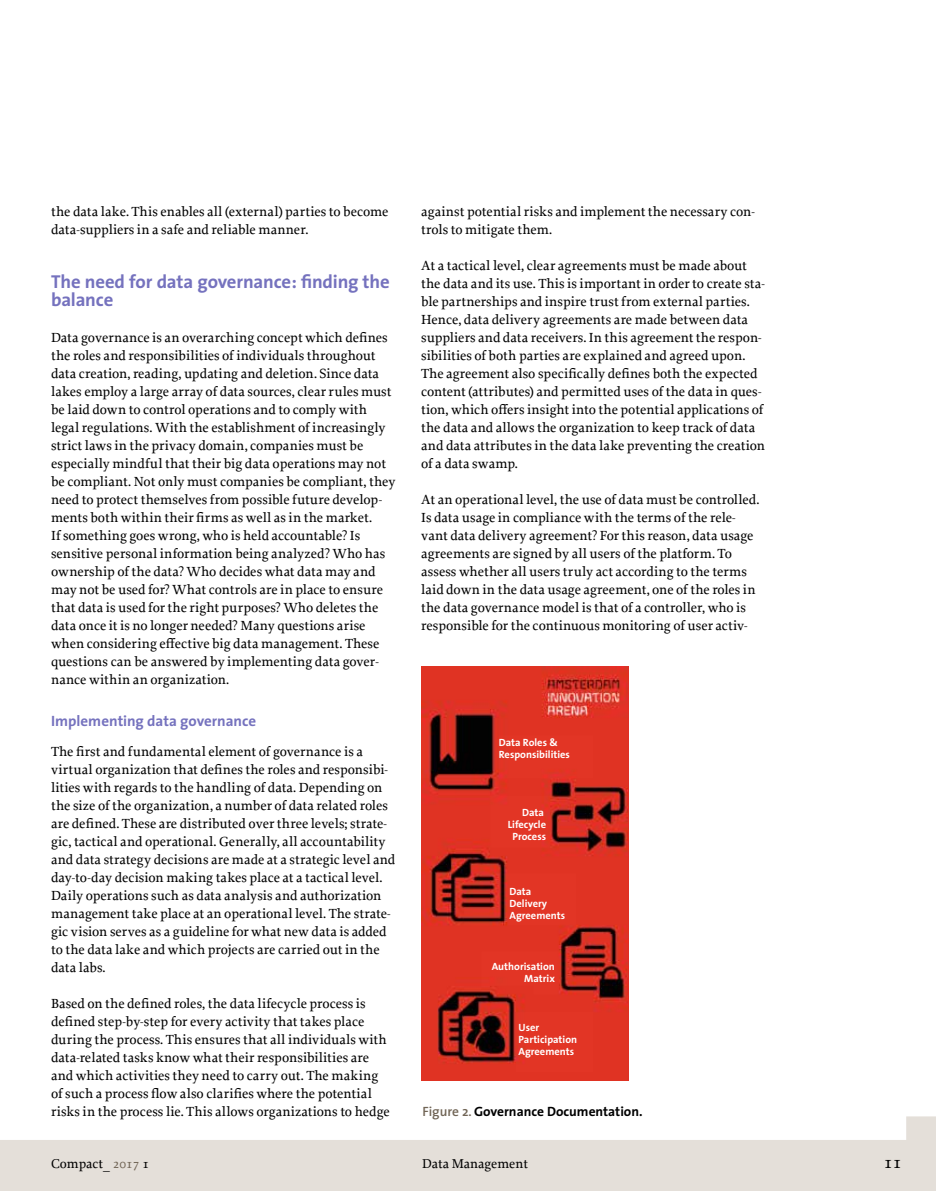
<style>
.page{position:relative;width:936px;height:1191px;background:#fff}
.page>*{position:absolute;margin:0;border:0;box-sizing:border-box;transform-origin:0 0}
.t1{font:700 18.75px/18px "The Sans";letter-spacing:-.01em;color:#7572be}
.t2{font:500 18px "Proforma";color:#000}
.t3{font:700 15px "The Sans";color:#7572be}
.t4{font:500 13.8px/18px "Proforma";color:#000}
.t5{font:700 13.5px "The Sans";color:#000}
.t6{font:500 13.5px "Proforma";color:#000}
.t7{font:700 10.5px/12px "The Sans";color:#fff}
.s1{font-weight:600;color:#716556}
.s2{color:#716556}
</style>
<div class="page">
<svg style="left:0;top:1116px;width:935px;height:75px;fill:#e4dfd9"></svg>
<img style="left:421px;top:666px;width:207px;height:414px">
<p class="t4" style="left:51px;top:202px;width:339px">the data lake. This enables all (external) parties to become data-suppliers in a safe and reliable manner.</p>
<h1 class="t1" style="left:51px;top:272px;width:340px">The need for data governance: finding the balance</h1>
<p class="t4" style="left:51px;top:328px;width:346px">Data governance is an overarching concept which defines the roles and responsibilities of individuals throughout data creation, reading, updating and deletion. Since data lakes employ a large array of data sources, clear rules must be laid down to control operations and to comply with legal regulations. With the establishment of increasingly strict laws in the privacy domain, companies must be especially mindful that their big data operations may not be compliant. Not only must companies be compliant, they need to protect themselves from possible future develop&shy;ments both within their firms as well as in the market.<br>If something goes wrong, who is held accountable? Is sensitive personal information being analyzed? Who has ownership of the data? Who decides what data may and may not be used for? What controls are in place to ensure that data is used for the right purposes? Who deletes the data once it is no longer needed? Many questions arise when considering effective big data management. These questions can be answered by implementing data gover&shy;nance within an organization.</p>
<p class="t3" style="left:51px;top:708px;width:207px">Implementing data governance</p>
<p class="t4" style="left:51px;top:742px;width:346px">The first and fundamental element of governance is a virtual organization that defines the roles and responsibi&shy;lities with regards to the handling of data. Depending on the size of the organization, a number of data related roles are defined. These are distributed over three levels; strate&shy;gic, tactical and operational. Generally, all accountability and data strategy decisions are made at a strategic level and day-to-day decision making takes place at a tactical level.<br>Daily operations such as data analysis and authorization management take place at an operational level. The strate&shy;gic vision serves as a guideline for what new data is added to the data lake and which projects are carried out in the data labs.</p>
<p class="t4" style="left:51px;top:994px;width:340px">Based on the defined roles, the data lifecycle process is defined step-by-step for every activity that takes place during the process. This ensures that all individuals with data-related tasks know what their responsibilities are and which activities they need to carry out. The making of such a process flow also clarifies where the potential risks in the process lie. This allows organizations to hedge</p>
<p class="t4" style="left:421px;top:202px;width:335px">against potential risks and implement the necessary con&shy;trols to mitigate them.</p>
<p class="t4" style="left:421px;top:256px;width:345px">At a tactical level, clear agreements must be made about the data and its use. This is important in order to create sta&shy;ble partnerships and inspire trust from external parties.<br>Hence, data delivery agreements are made between data suppliers and data receivers. In this agreement the respon&shy;sibilities of both parties are explained and agreed upon.<br>The agreement also specifically defines both the expected content (attributes) and permitted uses of the data in ques&shy;tion, which offers insight into the potential applications of the data and allows the organization to keep track of data and data attributes in the data lake preventing the creation of a data swamp.</p>
<p class="t4" style="left:421px;top:490px;width:340px">At an operational level, the use of data must be controlled.<br>Is data usage in compliance with the terms of the rele&shy;vant data delivery agreement? For this reason, data usage agreements are signed by all users of the platform. To assess whether all users truly act according to the terms laid down in the data usage agreement, one of the roles in the data governance model is that of a controller, who is responsible for the continuous monitoring of user activ-</p>
<p class="t7" style="left:498px;top:736px;width:73px">Data Roles &amp;<br>Responsibilities</p>
<p class="t7" style="left:507px;top:806px;width:40px;text-align:right">Data<br>Lifecycle<br>Process</p>
<p class="t7" style="left:509px;top:884px;width:57px">Data<br>Delivery<br>Agreements</p>
<p class="t7" style="left:492px;top:960px;width:65px;text-align:right">Authorisation<br>Matrix</p>
<p class="t7" style="left:518px;top:1021px;width:60px">User<br>Participation<br>Agreements</p>
<p class="t5" style="left:422px;top:1100px;width:221px"><span class="s1">Figure 2.</span> Governance Documentation.</p>
<p class="t6" style="left:51px;top:1155px;width:100px">Compact_ <span class="s2">2017</span> 1</p>
<p class="t6" style="left:422px;top:1155px;width:107px">Data Management</p>
<h2 class="t2" style="left:883px;top:1151px;width:19px">11</h2>
</div>
